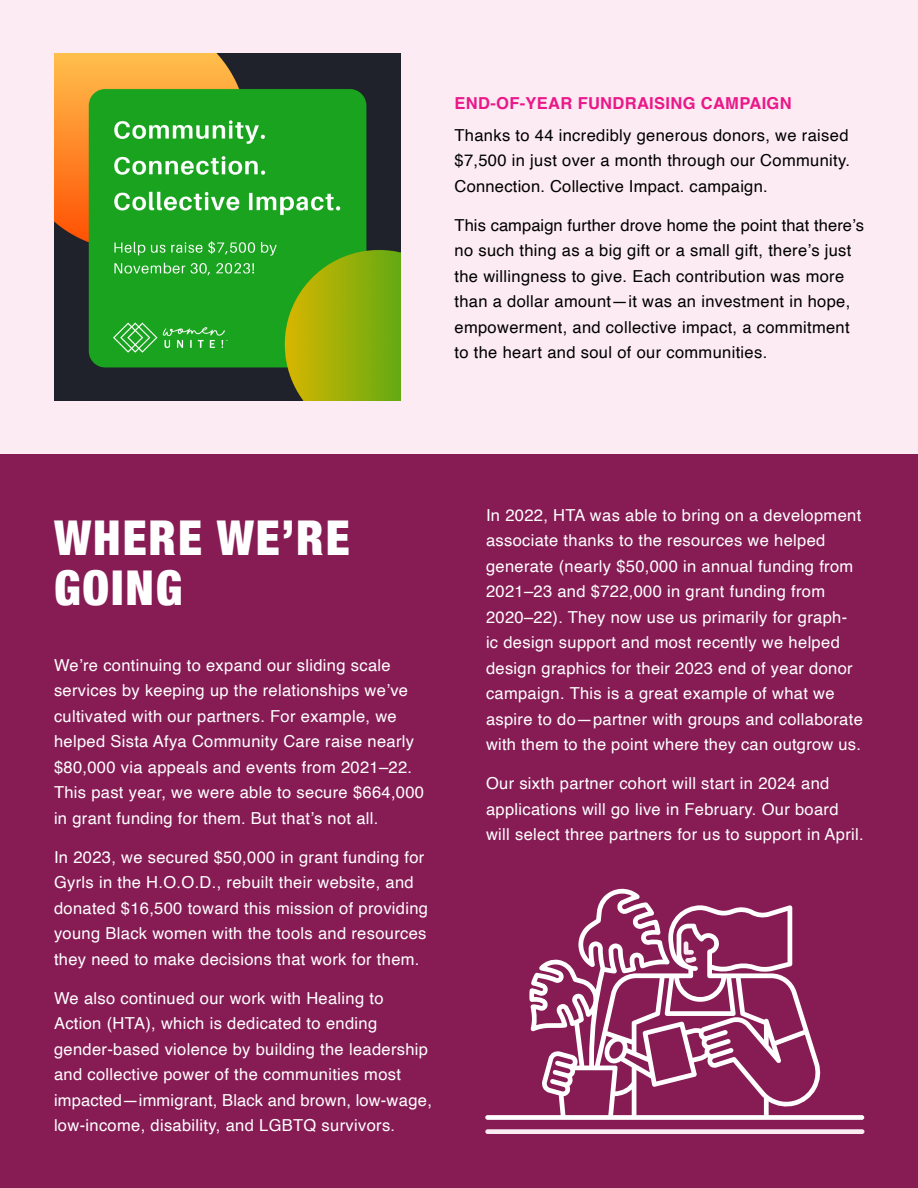
<style>
.page{position:relative;width:918px;height:1188px;background:#fff}
.page>*{position:absolute;margin:0;border:0;box-sizing:border-box;transform-origin:0 0}
.t1{font:900 condensed 48px/49.5px "Helvetica Neue";letter-spacing:.04em;color:#fff}
.t2{font:16.5px/25.5px "Helvetica";letter-spacing:.02em;color:#fff}
.t3{font:16.5px/25.5px "Helvetica";letter-spacing:.02em;color:#000;text-align:justify}
.t4{font:700 16.5px "Helvetica";letter-spacing:.02em;color:#ea1889}
</style>
<div class="page">
<div style="left:0;top:0;width:918px;height:455px;background:#fcebf2"></div>
<div style="left:0;top:455px;width:918px;height:733px;background:#871c55"></div>
<img style="left:54px;top:54px;width:347px;height:347px">
<div style="left:485px;top:1129px;width:379px;height:5px;background:#fcebf2;border-radius:2px"></div>
<svg style="left:485px;top:889px;width:379px;height:231px"></svg>
<p class="t4" style="left:455px;top:93px;width:339px">END-OF-YEAR FUNDRAISING CAMPAIGN</p>
<p class="t3" style="left:455px;top:123px;width:397px">Thanks to 44 incredibly generous donors, we raised $7,500 in just over a month through our Community.<br>Connection. Collective Impact. campaign.</p>
<p class="t3" style="left:455px;top:213px;width:411px;text-align:left">This campaign further drove home the point that there’s no such thing as a big gift or a small gift, there’s just the willingness to give. Each contribution was more than a dollar amount—it was an investment in hope, empowerment, and collective impact, a commitment to the heart and soul of our communities.</p>
<h1 class="t1" style="left:54px;top:511px;width:297px">WHERE WE’RE<br>GOING</h1>
<p class="t2" style="left:54px;top:653px;width:372px">We’re continuing to expand our sliding scale services by keeping up the relationships we’ve cultivated with our partners. For example, we helped Sista Afya Community Care raise nearly $80,000 via appeals and events from 2021–22.<br>This past year, we were able to secure $664,000 in grant funding for them. But that’s not all.</p>
<p class="t2" style="left:54px;top:845px;width:376px">In 2023, we secured $50,000 in grant funding for Gyrls in the H.O.O.D., rebuilt their website, and donated $16,500 toward this mission of providing young Black women with the tools and resources they need to make decisions that work for them.</p>
<p class="t2" style="left:54px;top:986px;width:379px">We also continued our work with Healing to Action (HTA), which is dedicated to ending gender-based violence by building the leadership and collective power of the communities most impacted—immigrant, Black and brown, low-wage, low-income, disability, and LGBTQ survivors.</p>
<p class="t2" style="left:486px;top:503px;width:378px">In 2022, HTA was able to bring on a development associate thanks to the resources we helped generate (nearly $50,000 in annual funding from 2021–23 and $722,000 in grant funding from 2020–22). They now use us primarily for graph&shy;ic design support and most recently we helped design graphics for their 2023 end of year donor campaign. This is a great example of what we aspire to do—partner with groups and collaborate with them to the point where they can outgrow us.</p>
<p class="t2" style="left:486px;top:771px;width:379px">Our sixth partner cohort will start in 2024 and applications will go live in February. Our board will select three partners for us to support in April.</p>
</div>
